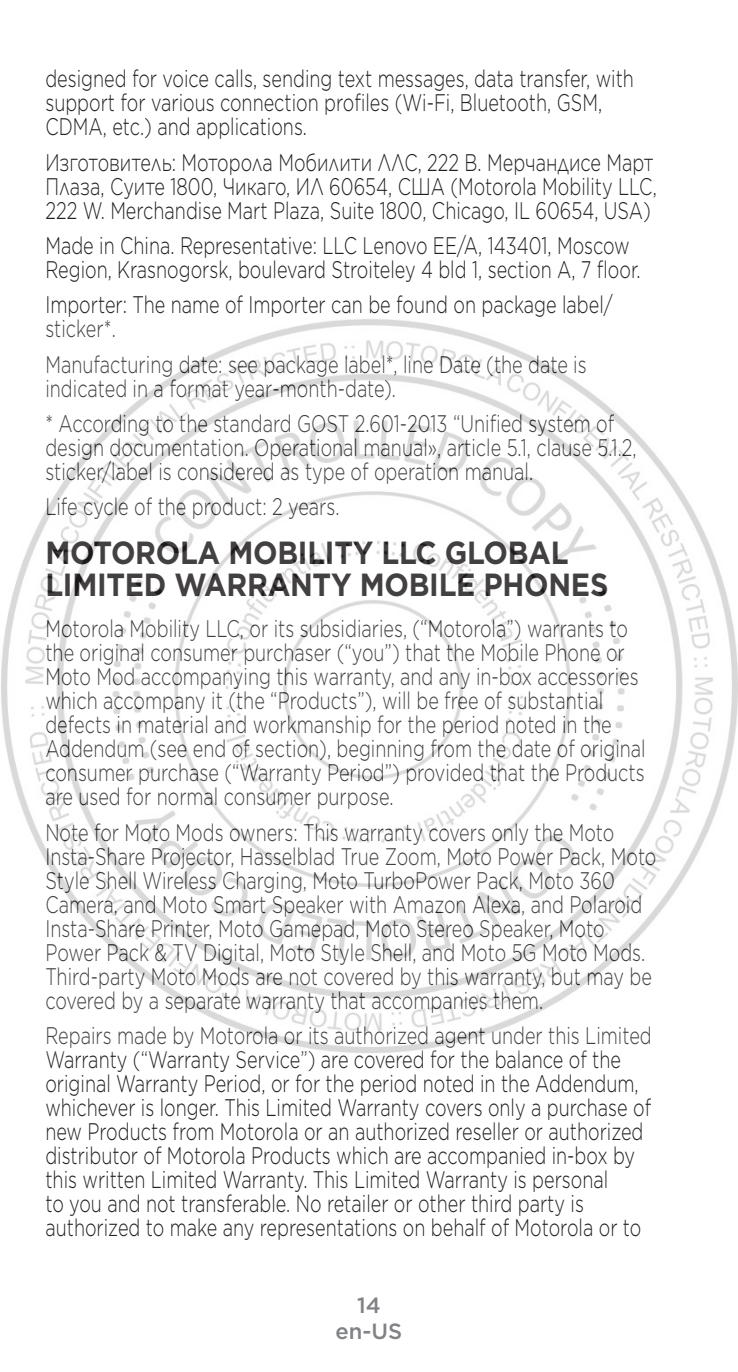
<style>
.page{position:relative;width:738px;height:1372px;background:#fff}
.page>*{position:absolute;margin:0;border:0;box-sizing:border-box;transform-origin:0 0}
.Heading_1__Boilerpla{font:700 32px/32px "Gotham";letter-spacing:-.01em;color:#231f20;scale:.9 1}
.Body__Boilerplate{font:300 24px/24px "Gotham";color:#231f20;scale:.75 1}
.Run-in_Heading__Boil{font:300 24px/24px "Gotham";color:#231f20;scale:.75 1}
.t1{font:500 22px/26.4px "Gotham";color:#808285;text-align:center}
</style>
<div class="page">
<img style="left:1px;top:319px;width:736px;height:734px">
<p class="Run-in_Heading__Boil" style="left:45px;top:66px;width:785px">designed for voice calls, sending text messages, data transfer, with support for various connection profiles (Wi-Fi, Bluetooth, GSM,<br>CDMA, etc.) and applications.</p>
<p class="Body__Boilerplate" style="left:45px;top:149px;width:816px">Изготовитель: Моторола Мобилити ЛЛС, 222 В. Мерчандисе Март<br>Плаза, Суите 1800, Чикаго, ИЛ 60654, США (Motorola Mobility LLC,<br>222 W. Merchandise Mart Plaza, Suite 1800, Chicago, IL 60654, USA)</p>
<p class="Body__Boilerplate" style="left:45px;top:233px;width:794px">Made in China. Representative: LLC Lenovo EE/A, 143401, Moscow<br>Region, Krasnogorsk, boulevard Stroiteley 4 bld 1, section A, 7 floor.</p>
<p class="Body__Boilerplate" style="left:45px;top:292px;width:757px">Importer: The name of Importer can be found on package label/ sticker*.</p>
<p class="Body__Boilerplate" style="left:45px;top:351px;width:722px">Manufacturing date: see package label*, line Date (the date is indicated in a format year-month-date).</p>
<p class="Body__Boilerplate" style="left:45px;top:411px;width:789px">* According to the standard GOST 2.601-2013 “Unified system of design documentation. Operational manual», article 5.1, clause 5.1.2, sticker/label is considered as type of operation manual.</p>
<p class="Body__Boilerplate" style="left:45px;top:494px;width:393px">Life cycle of the product: 2 years.</p>
<p class="Heading_1__Boilerpla" style="left:45px;top:537px;width:626px">MOTOROLA MOBILITY LLC GLOBAL<br>LIMITED WARRANTY MOBILE PHONES</p>
<p class="Body__Boilerplate" style="left:45px;top:616px;width:801px">Motorola Mobility LLC, or its subsidiaries, (“Motorola”) warrants to the original consumer purchaser (“you”) that the Mobile Phone or Moto Mod accompanying this warranty, and any in-box accessories which accompany it (the “Products”), will be free of substantial defects in material and workmanship for the period noted in the Addendum (see end of section), beginning from the date of original consumer purchase (“Warranty Period”) provided that the Products are used for normal consumer purpose.</p>
<p class="Body__Boilerplate" style="left:45px;top:819px;width:815px">Note for Moto Mods owners: This warranty covers only the Moto Insta-Share Projector, Hasselblad True Zoom, Moto Power Pack, Moto Style Shell Wireless Charging, Moto TurboPower Pack, Moto 360<br>Camera, and Moto Smart Speaker with Amazon Alexa, and Polaroid Insta-Share Printer, Moto Gamepad, Moto Stereo Speaker, Moto Power Pack &amp; TV Digital, Moto Style Shell, and Moto 5G Moto Mods.<br>Third-party Moto Mods are not covered by this warranty, but may be covered by a separate warranty that accompanies them.</p>
<p class="Body__Boilerplate" style="left:45px;top:1023px;width:809px">Repairs made by Motorola or its authorized agent under this Limited Warranty (“Warranty Service”) are covered for the balance of the original Warranty Period, or for the period noted in the Addendum, whichever is longer. This Limited Warranty covers only a purchase of new Products from Motorola or an authorized reseller or authorized distributor of Motorola Products which are accompanied in-box by this written Limited Warranty. This Limited Warranty is personal<br>to you and not transferable. No retailer or other third party is authorized to make any representations on behalf of Motorola or to</p>
<p class="t1" style="left:335px;top:1291px;width:68px">14 en-US</p>
</div>
